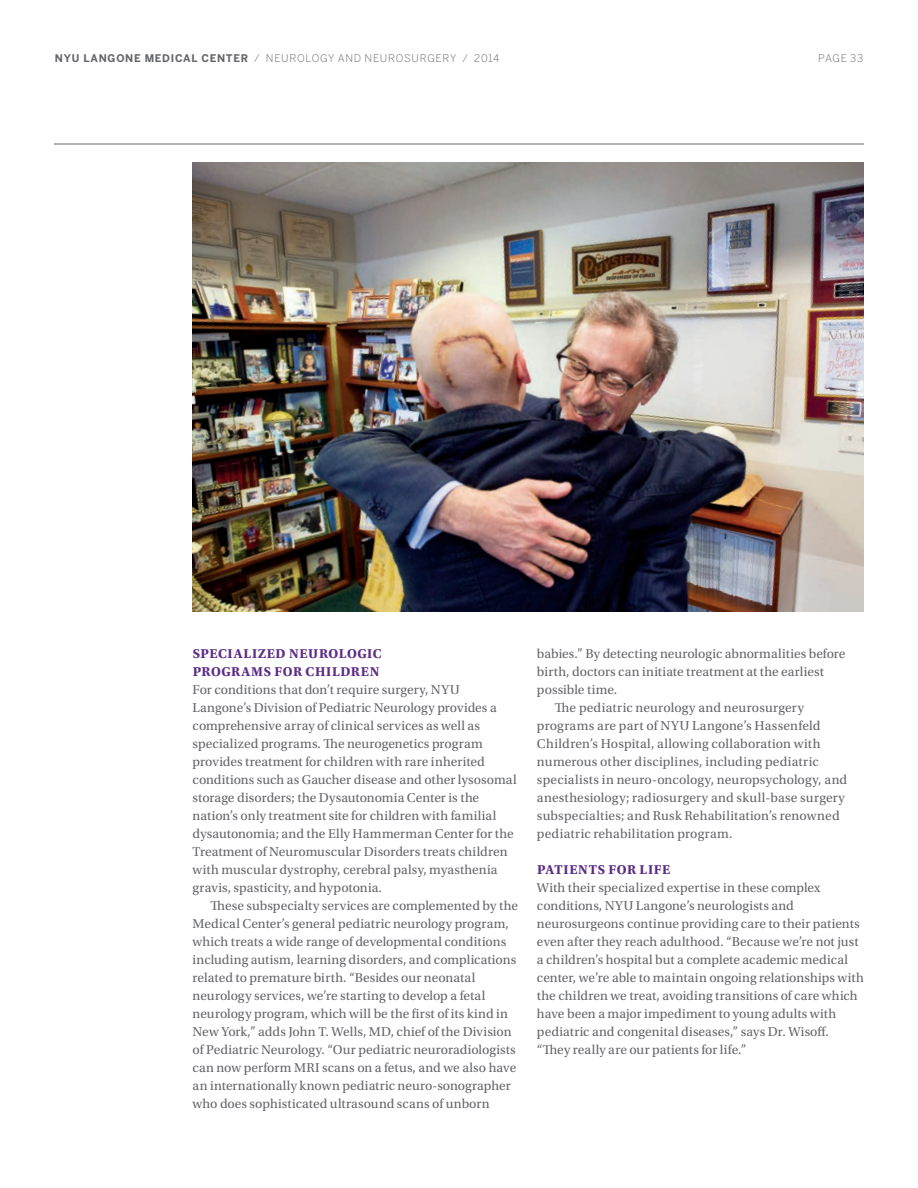
<style>
.page{position:relative;width:918px;height:1188px;background:#fff}
.page>*{position:absolute;margin:0;border:0;box-sizing:border-box;transform-origin:0 0}
.t1{font:13.5px/18px "Utopia Std";letter-spacing:.005em;color:#64656a}
.t2{font:13.5px/18px "Utopia Std Bold Capt";letter-spacing:.05em;color:#5c2c86}
.t3{font:300 10.5px "Benton Sans";letter-spacing:.065em;color:#64656a}
.s1{font-weight:700}
</style>
<div class="page">
<hr style="left:54px;top:144px;width:810px;height:1px;background:#64656a">
<img style="left:192px;top:162px;width:672px;height:450px">
<p class="t3" style="left:55px;top:52px;width:446px"><span class="s1">NYU LANGONE MEDICAL CENTER</span> / NEUROLOGY AND NEUROSURGERY / 2014</p>
<p class="t3" style="left:818px;top:52px;width:47px">PAGE 33</p>
<p class="t2" style="left:193px;top:645px;width:190px">SPECIALIZED NEUROLOGIC<br>PROGRAMS FOR CHILDREN</p>
<p class="t1" style="left:193px;top:681px;width:326px">For conditions that don’t require surgery, NYU Langone’s Division of Pediatric Neurology provides a comprehensive array of clinical services as well as specialized programs. The neurogenetics program provides treatment for children with rare inherited conditions such as Gaucher disease and other lysosomal storage disorders; the Dysautonomia Center is the nation’s only treatment site for children with familial dysautonomia; and the Elly Hammerman Center for the Treatment of Neuromuscular Disorders treats children with muscular dystrophy, cerebral palsy, myasthenia gravis, spasticity, and hypotonia.</p>
<p class="t1" style="left:193px;top:897px;width:327px;text-indent:18px">These subspecialty services are complemented by the Medical Center’s general pediatric neurology program, which treats a wide range of developmental conditions including autism, learning disorders, and complications related to premature birth. “Besides our neonatal neurology services, we’re starting to develop a fetal neurology program, which will be the first of its kind in New York,” adds John T. Wells, MD, chief of the Division of Pediatric Neurology. “Our pediatric neuroradiologists can now perform MRI scans on a fetus, and we also have an internationally known pediatric neuro-sonographer who does sophisticated ultrasound scans of unborn</p>
<p class="t1" style="left:537px;top:645px;width:310px">babies.” By detecting neurologic abnormalities before</p>
<p class="t1" style="left:537px;top:663px;width:288px">birth, doctors can initiate treatment at the earliest</p>
<p class="t1" style="left:537px;top:681px;width:82px">possible time.</p>
<p class="t1" style="left:555px;top:699px;width:251px">The pediatric neurology and neurosurgery</p>
<p class="t1" style="left:537px;top:717px;width:285px">programs are part of NYU Langone’s Hassenfeld</p>
<p class="t1" style="left:537px;top:735px;width:285px">Children’s Hospital, allowing collaboration with</p>
<p class="t1" style="left:537px;top:753px;width:283px">numerous other disciplines, including pediatric</p>
<p class="t1" style="left:537px;top:771px;width:312px">specialists in neuro-oncology, neuropsychology, and</p>
<p class="t1" style="left:537px;top:789px;width:309px">anesthesiology; radiosurgery and skull-base surgery</p>
<p class="t1" style="left:537px;top:807px;width:304px">subspecialties; and Rusk Rehabilitation’s renowned</p>
<p class="t1" style="left:537px;top:825px;width:197px">pediatric rehabilitation program.</p>
<p class="t2" style="left:537px;top:860px;width:135px">PATIENTS FOR LIFE</p>
<p class="t1" style="left:537px;top:879px;width:328px">With their specialized expertise in these complex conditions, NYU Langone’s neurologists and neurosurgeons continue providing care to their patients even after they reach adulthood. “Because we’re not just a children’s hospital but a complete academic medical center, we’re able to maintain ongoing relationships with the children we treat, avoiding transitions of care which have been a major impediment to young adults with pediatric and congenital diseases,” says Dr. Wisoff. “They really are our patients for life.”</p>
</div>
